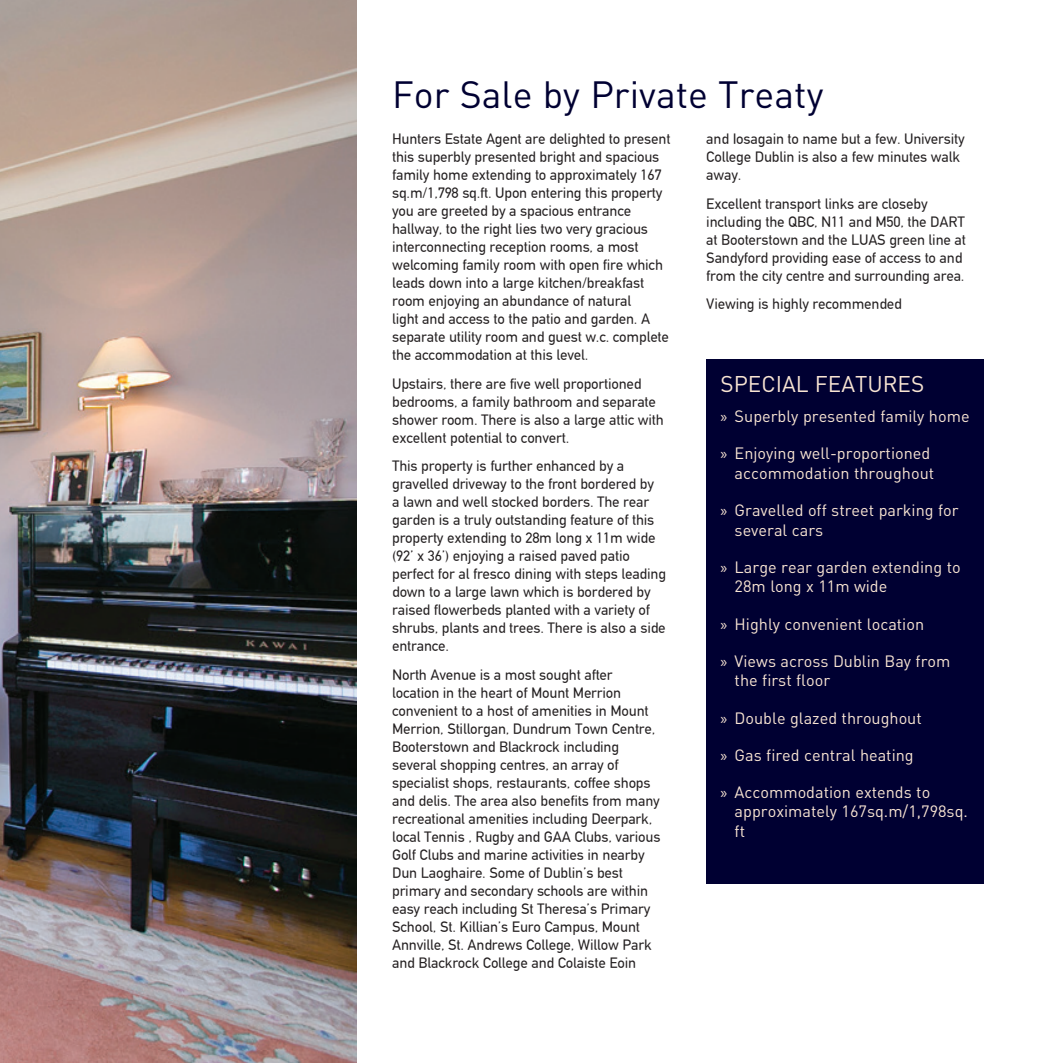
<style>
.page{position:relative;width:1063px;height:1063px;background:#fff}
.page>*{position:absolute;margin:0;border:0;box-sizing:border-box;transform-origin:0 0}
.t1{font:37.5px "DIN";color:#000032}
.t2{font:22.5px "DIN";color:#f9e5d3}
.t3{font:16.25px/19.5px "DIN";color:#f9e5d3}
.t4{font:300 15px/18px "DIN Mittelschrift";color:#231f20}
.s1{font-family:"Myriad Pro"}
</style>
<div class="page">
<img style="left:0;top:0;width:357px;height:1063px">
<div style="left:706px;top:360px;width:278px;height:524px;background:#000032"></div>
<h1 class="t1" style="left:392px;top:72px;width:433px">For Sale by Private Treaty</h1>
<p class="t4" style="left:392px;top:130px;width:280px">Hunters Estate Agent are delighted to present this superbly presented bright and spacious family home extending to approximately 167 sq.m/1,798 sq.ft. Upon entering this property you are greeted by a spacious entrance hallway, to the right lies two very gracious interconnecting reception rooms, a most welcoming family room with open fire which leads down into a large kitchen/breakfast room enjoying an abundance of natural<br>light and access to the patio and garden. A separate utility room and guest w.c. complete the accommodation at this level.</p>
<p class="t4" style="left:392px;top:375px;width:273px">Upstairs, there are five well proportioned bedrooms, a family bathroom and separate shower room. There is also a large attic with excellent potential to convert.</p>
<p class="t4" style="left:392px;top:457px;width:275px">This property is further enhanced by a gravelled driveway to the front bordered by<br>a lawn and well stocked borders. The rear garden is a truly outstanding feature of this property extending to 28m long x 11m wide (92’ x 36’) enjoying a raised paved patio perfect for al fresco dining with steps leading down to a large lawn which is bordered by raised flowerbeds planted with a variety of shrubs, plants and trees. There is also a side entrance.</p>
<p class="t4" style="left:392px;top:666px;width:270px">North Avenue is a most sought after location in the heart of Mount Merrion convenient to a host of amenities in Mount Merrion, Stillorgan, Dundrum Town Centre, Booterstown and Blackrock including several shopping centres, an array of specialist shops, restaurants, coffee shops and delis. The area also benefits from many recreational amenities including Deerpark, local Tennis , Rugby and GAA Clubs, various Golf Clubs and marine activities in nearby Dun Laoghaire. Some of Dublin’s best primary and secondary schools are within easy reach including St Theresa’s Primary School, St. Killian’s Euro Campus, Mount Annville, St. Andrews College, Willow Park and Blackrock College and Colaiste Eoin</p>
<p class="t4" style="left:706px;top:130px;width:260px">and Iosagain to name but a few. University<br>College Dublin is also a few minutes walk away.</p>
<p class="t4" style="left:706px;top:195px;width:261px">Excellent transport links are closeby including the QBC, N11 and M50, the DART at Booterstown and the LUAS green line at Sandyford providing ease of access to and from the city centre and surrounding area.</p>
<p class="t4" style="left:706px;top:295px;width:197px">Viewing is highly recommended</p>
<h2 class="t2" style="left:720px;top:370px;width:205px">SPECIAL FEATURES</h2>
<p class="t3" style="left:720px;top:406px;width:251px"><span class="s1">»</span> Superbly presented family home</p>
<p class="t3" style="left:720px;top:444px;width:215px;text-align:right"><span class="s1">»</span> Enjoying well-proportioned accommodation throughout</p>
<p class="t3" style="left:735px;top:500px;width:226px;text-indent:-14px"><span class="s1">»</span> Gravelled off street parking for several cars</p>
<p class="t3" style="left:735px;top:557px;width:228px;text-indent:-14px"><span class="s1">»</span> Large rear garden extending to<br>28m long x 11m wide</p>
<p class="t3" style="left:720px;top:614px;width:205px"><span class="s1">»</span> Highly convenient location</p>
<p class="t3" style="left:735px;top:651px;width:217px;text-indent:-14px"><span class="s1">»</span> Views across Dublin Bay from the first floor</p>
<p class="t3" style="left:720px;top:708px;width:203px"><span class="s1">»</span> Double glazed throughout</p>
<p class="t3" style="left:720px;top:745px;width:195px"><span class="s1">»</span> Gas fired central heating</p>
<p class="t3" style="left:735px;top:782px;width:235px;text-indent:-14px"><span class="s1">»</span> Accommodation extends to approximately 167sq.m/1,798sq. ft</p>
</div>
